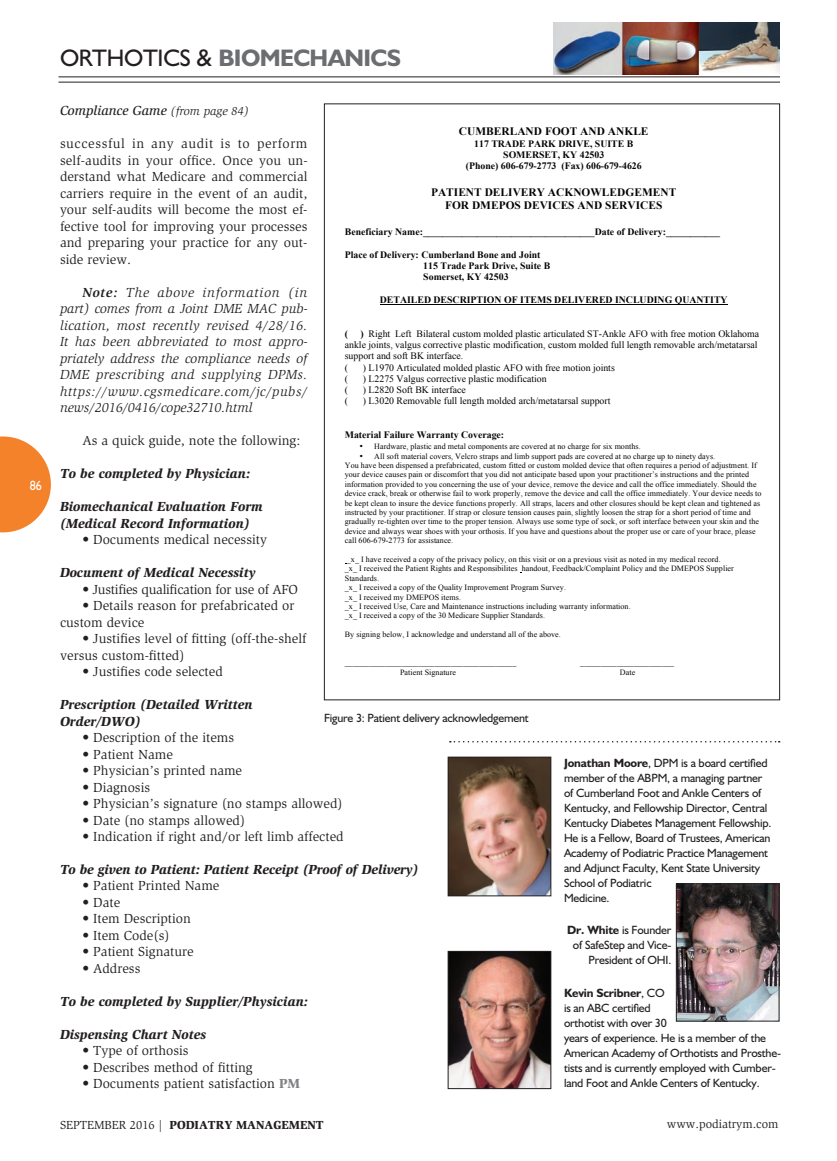
<style>
.page{position:relative;width:837px;height:1161px;background:#fff}
.page>*{position:absolute;margin:0;border:0;box-sizing:border-box;transform-origin:0 0}
.t1{font:700 24px "Humanist 521 BT";letter-spacing:-.025em;color:#6c6d70}
.t2{font:24px "Humanist 521 BT";color:#231f20}
.t3{font:13.5px/16.5px "Slimbach";color:#231f20}
.t4{font:italic 13.5px/16.5px "Slimbach";letter-spacing:.02em;color:#231f20;text-align:justify}
.t5{font:italic 900 13.5px/16.5px "Slimbach";color:#231f20}
.t6{font:13.5px "Slimbach";letter-spacing:-.02em;color:#231f20}
.t7{font:italic 500 13.5px "Slimbach";color:#231f20}
.t8{font:13.5px "Humanist 521 BT";color:#fff;scale:.9 1}
.t9{font:12px/15px "Humanist 521 BT";letter-spacing:-.015em;color:#231f20}
.t10{font:900 12px "Slimbach";color:#231f20}
.t11{font:12px "Slimbach";color:#231f20}
.t12{font:700 11.4px/13.2px "Times New Roman";letter-spacing:.005em;color:#040503;text-align:center}
.t13{font:9.75px/11.2px "Times New Roman";color:#040503}
.t14{font:700 9.75px/11.2px "Times New Roman";color:#040503;text-align:center}
.t15{font:8.1px/9.4px "Times New Roman";letter-spacing:.005em;color:#040503}
.s1{font-weight:400;color:#231f20}
.s2{font-weight:400;font-size:12px}
.s3{font-weight:700}
.s4{font-weight:900;color:#808285}
.s5{font-weight:400}
</style>
<div class="page">
<svg style="left:0;top:436px;width:51px;height:96px"></svg>
<img style="left:554px;top:22px;width:226px;height:53px">
<hr style="left:58px;top:76px;width:722px;height:1px;background:#231f20">
<hr style="left:58px;top:82px;width:722px;height:1px;background:#231f20">
<svg style="left:450px;top:741px;width:330px;height:1px"></svg>
<img style="left:450px;top:759px;width:99px;height:135px">
<div style="left:448px;top:757px;width:103px;height:139px;border:1px solid #231f20"></div>
<img style="left:678px;top:886px;width:99px;height:134px">
<div style="left:676px;top:884px;width:103px;height:138px;border:1px solid #231f20"></div>
<img style="left:450px;top:953px;width:99px;height:134px">
<div style="left:448px;top:951px;width:103px;height:138px;border:1px solid #231f20"></div>
<hr style="left:380px;top:304px;width:348px;height:1px;background:#040503">
<h2 class="t8" style="left:30px;top:477px;width:15px">86</h2>
<h1 class="t2" style="left:60px;top:43px;width:34px">Orthotics</h1>
<h1 class="t1" style="left:196px;top:43px;width:190px"><span class="s1">&amp;</span> Biomechanics</h1>
<h2 class="t7" style="left:60px;top:103px;width:190px">Compliance Game <span class="s2">(from page 84)</span></h2>
<h3 class="t12" style="left:459px;top:125px;width:191px">CUMBERLAND FOOT AND ANKLE</h3>
<p class="t14" style="left:466px;top:138px;width:178px">117 TRADE PARK DRIVE, SUITE B<br>SOMERSET, KY 42503<br>(Phone) 606-679-2773 (Fax) 606-679-4626</p>
<h3 class="t12" style="left:431px;top:185px;width:247px">PATIENT DELIVERY ACKNOWLEDGEMENT<br>FOR DMEPOS DEVICES AND SERVICES</h3>
<p class="t14" style="left:345px;top:226px;width:377px">Beneficiary Name:___________________________________Date of Delivery:___________</p>
<p class="t14" style="left:423px;top:249px;width:128px;text-align:left;text-indent:-78px">Place of Delivery: Cumberland Bone and Joint<br>115 Trade Park Drive, Suite B<br>Somerset, KY 42503</p>
<p class="t14" style="left:380px;top:294px;width:349px">DETAILED DESCRIPTION OF ITEMS DELIVERED INCLUDING QUANTITY</p>
<p class="t13" style="left:345px;top:328px;width:416px"><span class="s3">( )</span> Right Left Bilateral custom molded plastic articulated ST-Ankle AFO with free motion Oklahoma ankle joints, valgus corrective plastic modification, custom molded full length removable arch/metatarsal support and soft BK interface.<br>(</p>
<p class="t3" style="left:60px;top:135px;width:249px;text-align:justify">successful in any audit is to perform self-audits in your office. Once you un&shy;derstand what Medicare and commercial carriers require in the event of an audit, your self-audits will become the most ef&shy;fective tool for improving your processes and preparing your practice for any out&shy;side review.</p>
<p class="t4" style="left:60px;top:284px;width:249px;text-indent:23px"><span class="s3">Note:</span> The above information (in part) comes from a Joint DME MAC pub&shy;lication, most recently revised 4/28/16.<br>It has been abbreviated to most appro&shy;priately address the compliance needs of DME prescribing and supplying DPMs. https://www.cgsmedicare.com/jc/pubs/ news/2016/0416/cope32710.html</p>
<h2 class="t3" style="left:83px;top:432px;width:219px">As a quick guide, note the following:</h2>
<h2 class="t5" style="left:60px;top:465px;width:192px">To be completed by Physician:</h2>
<h2 class="t5" style="left:60px;top:498px;width:204px">Biomechanical Evaluation Form (Medical Record Information)</h2>
<h2 class="t3" style="left:83px;top:531px;width:186px">• Documents medical necessity</h2>
<h2 class="t5" style="left:60px;top:564px;width:197px">Document of Medical Necessity</h2>
<h2 class="t6" style="left:83px;top:581px;width:217px">• Justifies qualification for use of AFO</h2>
<h2 class="t3" style="left:60px;top:597px;width:236px;text-indent:23px">• Details reason for prefabricated or custom device</h2>
<h2 class="t3" style="left:60px;top:630px;width:248px;text-indent:23px">• Justifies level of fitting (off-the-shelf versus custom-fitted)</h2>
<h2 class="t3" style="left:83px;top:663px;width:142px">• Justifies code selected</h2>
<h2 class="t5" style="left:60px;top:696px;width:194px">Prescription (Detailed Written<br>Order/DWO)</h2>
<h2 class="t3" style="left:83px;top:729px;width:153px">• Description of the items</h2>
<h2 class="t3" style="left:83px;top:746px;width:92px">• Patient Name</h2>
<h2 class="t3" style="left:83px;top:762px;width:161px">• Physician’s printed name</h2>
<h2 class="t3" style="left:83px;top:779px;width:69px">• Diagnosis</h2>
<h2 class="t3" style="left:83px;top:795px;width:262px">• Physician’s signature (no stamps allowed)</h2>
<h2 class="t3" style="left:83px;top:812px;width:164px">• Date (no stamps allowed)</h2>
<h2 class="t3" style="left:83px;top:828px;width:263px">• Indication if right and/or left limb affected</h2>
<h2 class="t5" style="left:60px;top:861px;width:360px">To be given to Patient: Patient Receipt (Proof of Delivery)</h2>
<h2 class="t3" style="left:83px;top:878px;width:138px">• Patient Printed Name</h2>
<h2 class="t3" style="left:83px;top:894px;width:39px">• Date</h2>
<h2 class="t3" style="left:83px;top:911px;width:110px">• Item Description</h2>
<h2 class="t3" style="left:83px;top:927px;width:89px">• Item Code(s)</h2>
<h2 class="t3" style="left:83px;top:944px;width:113px">• Patient Signature</h2>
<h2 class="t3" style="left:83px;top:960px;width:59px">• Address</h2>
<h2 class="t5" style="left:60px;top:993px;width:250px">To be completed by Supplier/Physician:</h2>
<h2 class="t5" style="left:60px;top:1026px;width:148px">Dispensing Chart Notes</h2>
<h2 class="t3" style="left:83px;top:1043px;width:108px">• Type of orthosis</h2>
<h2 class="t3" style="left:83px;top:1059px;width:172px">• Describes method of fitting</h2>
<h2 class="t3" style="left:83px;top:1076px;width:219px">• Documents patient satisfaction <span class="s4">PM</span></h2>
<p class="t13" style="left:363px;top:362px;width:254px">) L1970 Articulated molded plastic AFO with free motion joints</p>
<p class="t13" style="left:345px;top:373px;width:5px">(</p>
<p class="t13" style="left:363px;top:373px;width:185px">) L2275 Valgus corrective plastic modification</p>
<p class="t13" style="left:345px;top:384px;width:5px">(</p>
<p class="t13" style="left:363px;top:384px;width:104px">) L2820 Soft BK interface</p>
<p class="t13" style="left:345px;top:395px;width:5px">(</p>
<p class="t13" style="left:363px;top:395px;width:249px">) L3020 Removable full length molded arch/metatarsal support</p>
<p class="t14" style="left:345px;top:429px;width:161px">Material Failure Warranty Coverage:</p>
<p class="t15" style="left:360px;top:441px;width:283px">• Hardware, plastic and metal components are covered at no charge for six months.</p>
<p class="t15" style="left:345px;top:451px;width:418px;text-indent:15px">• All soft material covers, Velcro straps and limb support pads are covered at no charge up to ninety days.<br>You have been dispensed a prefabricated, custom fitted or custom molded device that often requires a period of adjustment. If your device causes pain or discomfort that you did not anticipate based upon your practitioner’s instructions and the printed information provided to you concerning the use of your device, remove the device and call the office immediately. Should the device crack, break or otherwise fail to work properly, remove the device and call the office immediately. Your device needs to be kept clean to insure the device functions properly. All straps, lacers and other closures should be kept clean and tightened as instructed by your practitioner. If strap or closure tension causes pain, slightly loosen the strap for a short period of time and gradually re-tighten over time to the proper tension. Always use some type of sock, or soft interface between your skin and the device and always wear shoes with your orthosis. If you have and questions about the proper use or care of your brace, please call 606-679-2773 for assistance.</p>
<p class="t15" style="left:345px;top:554px;width:391px">_x_ I have received a copy of the privacy policy, on this visit or on a previous visit as noted in my medical record.<br>_x_ I received the Patient Rights and Responsibilites handout, Feedback/Complaint Policy and the DMEPOS Supplier Standards.<br>_x_ I received a copy of the Quality Improvement Program Survey.<br>_x_ I received my DMEPOS items.<br>_x_ I received Use, Care and Maintenance instructions including warranty information.<br>_x_ I received a copy of the 30 Medicare Supplier Standards.</p>
<p class="t15" style="left:345px;top:630px;width:218px">By signing below, I acknowledge and understand all of the above.</p>
<p class="t15" style="left:345px;top:658px;width:173px">__________________________________________</p>
<p class="t15" style="left:580px;top:658px;width:95px">_______________________</p>
<p class="t15" style="left:400px;top:667px;width:57px">Patient Signature</p>
<p class="t15" style="left:620px;top:667px;width:17px">Date</p>
<h3 class="t9" style="left:324px;top:710px;width:206px">Figure 3: Patient delivery acknowledgement</h3>
<p class="t9" style="left:564px;top:756px;width:209px"><span class="s3">Jonathan Moore</span>, DPM is a board certified member of the ABPM, a managing partner of Cumberland Foot and Ankle Centers of Kentucky, and Fellowship Director, Central Kentucky Diabetes Management Fellowship.<br>He is a Fellow, Board of Trustees, American Academy of Podiatric Practice Management and Adjunct Faculty, Kent State University School of Podiatric<br>Medicine.</p>
<h3 class="t9" style="left:567px;top:922px;width:106px;text-align:right"><span class="s3">Dr. White</span> is Founder of SafeStep and Vice-<br>President of OHI.</h3>
<h3 class="t9" style="left:564px;top:985px;width:219px"><span class="s3">Kevin Scribner</span>, CO<br>is an ABC certified<br>orthotist with over 30<br>years of experience. He is a member of the<br>American Academy of Orthotists and Prosthe&shy;tists and is currently employed with Cumber&shy;land Foot and Ankle Centers of Kentucky.</h3>
<h3 class="t10" style="left:60px;top:1117px;width:265px"><span class="s5">SEPTEMBER 2016 |</span> PODIATRY MANAGEMENT</h3>
<h3 class="t11" style="left:667px;top:1117px;width:113px">www.podiatrym.com</h3>
</div>
